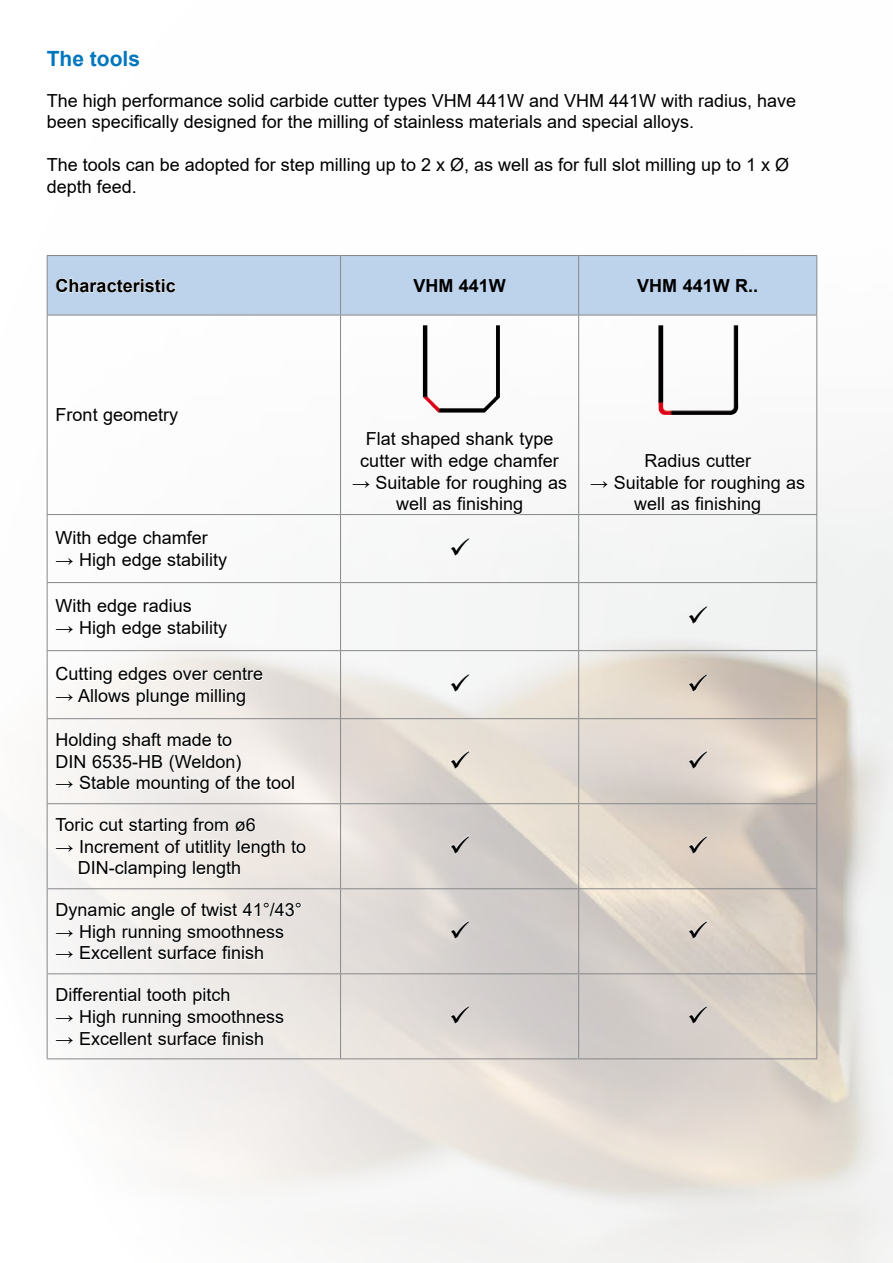
<style>
.page{position:relative;width:893px;height:1263px;background:#fff}
.page>*{position:absolute;margin:0;border:0;box-sizing:border-box;transform-origin:0 0}
.t1{font:700 21px "Arial";color:#0076bd}
.t2{font:18px/21.6px "Arial";color:#000}
.t3{font:700 18px "Arial";color:#000}
</style>
<div class="page">
<div style="left:48px;top:256px;width:768px;height:59px;background:#bdd2eb"></div>
<hr style="left:47px;top:255px;width:294px;height:1px;background:#87888a">
<hr style="left:47px;top:256px;width:1px;height:59px;background:#87888a">
<hr style="left:341px;top:255px;width:238px;height:1px;background:#87888a">
<hr style="left:340px;top:256px;width:1px;height:59px;background:#87888a">
<hr style="left:579px;top:255px;width:238px;height:1px;background:#87888a">
<hr style="left:578px;top:256px;width:1px;height:59px;background:#87888a">
<hr style="left:816px;top:256px;width:1px;height:59px;background:#87888a">
<hr style="left:47px;top:315px;width:294px;height:1px;background:#87888a">
<hr style="left:47px;top:315px;width:1px;height:199px;background:#87888a">
<hr style="left:341px;top:315px;width:238px;height:1px;background:#87888a">
<hr style="left:340px;top:315px;width:1px;height:199px;background:#87888a">
<hr style="left:579px;top:315px;width:238px;height:1px;background:#87888a">
<hr style="left:578px;top:315px;width:1px;height:199px;background:#87888a">
<hr style="left:816px;top:315px;width:1px;height:199px;background:#87888a">
<hr style="left:47px;top:514px;width:294px;height:1px;background:#87888a">
<hr style="left:47px;top:515px;width:1px;height:67px;background:#87888a">
<hr style="left:341px;top:514px;width:238px;height:1px;background:#87888a">
<hr style="left:340px;top:515px;width:1px;height:67px;background:#87888a">
<hr style="left:579px;top:514px;width:238px;height:1px;background:#87888a">
<hr style="left:578px;top:515px;width:1px;height:67px;background:#87888a">
<hr style="left:816px;top:515px;width:1px;height:67px;background:#87888a">
<hr style="left:47px;top:582px;width:294px;height:1px;background:#87888a">
<hr style="left:47px;top:583px;width:1px;height:67px;background:#87888a">
<hr style="left:341px;top:582px;width:238px;height:1px;background:#87888a">
<hr style="left:340px;top:583px;width:1px;height:67px;background:#87888a">
<hr style="left:579px;top:582px;width:238px;height:1px;background:#87888a">
<hr style="left:578px;top:583px;width:1px;height:67px;background:#87888a">
<hr style="left:816px;top:583px;width:1px;height:67px;background:#87888a">
<hr style="left:47px;top:650px;width:294px;height:1px;background:#87888a">
<hr style="left:47px;top:651px;width:1px;height:67px;background:#87888a">
<hr style="left:341px;top:650px;width:238px;height:1px;background:#87888a">
<hr style="left:340px;top:651px;width:1px;height:67px;background:#87888a">
<hr style="left:579px;top:650px;width:238px;height:1px;background:#87888a">
<hr style="left:578px;top:651px;width:1px;height:67px;background:#87888a">
<hr style="left:816px;top:651px;width:1px;height:67px;background:#87888a">
<hr style="left:47px;top:718px;width:294px;height:1px;background:#87888a">
<hr style="left:47px;top:719px;width:1px;height:84px;background:#87888a">
<hr style="left:341px;top:718px;width:238px;height:1px;background:#87888a">
<hr style="left:340px;top:719px;width:1px;height:84px;background:#87888a">
<hr style="left:579px;top:718px;width:238px;height:1px;background:#87888a">
<hr style="left:578px;top:719px;width:1px;height:84px;background:#87888a">
<hr style="left:816px;top:719px;width:1px;height:84px;background:#87888a">
<hr style="left:47px;top:803px;width:294px;height:1px;background:#87888a">
<hr style="left:47px;top:804px;width:1px;height:84px;background:#87888a">
<hr style="left:341px;top:803px;width:238px;height:1px;background:#87888a">
<hr style="left:340px;top:804px;width:1px;height:84px;background:#87888a">
<hr style="left:579px;top:803px;width:238px;height:1px;background:#87888a">
<hr style="left:578px;top:804px;width:1px;height:84px;background:#87888a">
<hr style="left:816px;top:804px;width:1px;height:84px;background:#87888a">
<hr style="left:47px;top:888px;width:294px;height:1px;background:#87888a">
<hr style="left:47px;top:889px;width:1px;height:84px;background:#87888a">
<hr style="left:341px;top:888px;width:238px;height:1px;background:#87888a">
<hr style="left:340px;top:889px;width:1px;height:84px;background:#87888a">
<hr style="left:579px;top:888px;width:238px;height:1px;background:#87888a">
<hr style="left:578px;top:889px;width:1px;height:84px;background:#87888a">
<hr style="left:816px;top:889px;width:1px;height:84px;background:#87888a">
<hr style="left:47px;top:973px;width:294px;height:1px;background:#87888a">
<hr style="left:47px;top:974px;width:1px;height:84px;background:#87888a">
<hr style="left:341px;top:973px;width:238px;height:1px;background:#87888a">
<hr style="left:340px;top:974px;width:1px;height:84px;background:#87888a">
<hr style="left:579px;top:973px;width:238px;height:1px;background:#87888a">
<hr style="left:578px;top:974px;width:1px;height:84px;background:#87888a">
<hr style="left:816px;top:974px;width:1px;height:84px;background:#87888a">
<hr style="left:47px;top:1058px;width:294px;height:1px;background:#87888a">
<hr style="left:341px;top:1058px;width:238px;height:1px;background:#87888a">
<hr style="left:579px;top:1058px;width:238px;height:1px;background:#87888a">
<svg style="left:56px;top:278px;width:120px;height:15px"></svg>
<div style="left:614px;top:475px;width:166px;height:40px;background:#f6f6f6"></div>
<svg style="left:56px;top:666px;width:207px;height:40px"></svg>
<svg style="left:56px;top:732px;width:238px;height:62px"></svg>
<svg style="left:291px;top:839px;width:15px;height:15px"></svg>
<svg style="left:55px;top:817px;width:230px;height:62px"></svg>
<svg style="left:56px;top:902px;width:246px;height:58px"></svg>
<svg style="left:56px;top:987px;width:228px;height:58px"></svg>
<img style="left:423px;top:325px;width:77px;height:88px">
<img style="left:658px;top:325px;width:80px;height:90px">
<svg style="left:688px;top:605px;width:20px;height:20px"></svg>
<svg style="left:450px;top:673px;width:20px;height:20px"></svg>
<svg style="left:688px;top:673px;width:20px;height:20px"></svg>
<svg style="left:450px;top:750px;width:20px;height:20px"></svg>
<svg style="left:688px;top:750px;width:20px;height:20px"></svg>
<svg style="left:450px;top:835px;width:20px;height:20px"></svg>
<svg style="left:688px;top:835px;width:20px;height:20px"></svg>
<svg style="left:450px;top:920px;width:20px;height:20px"></svg>
<svg style="left:688px;top:920px;width:20px;height:20px"></svg>
<svg style="left:450px;top:1005px;width:20px;height:20px"></svg>
<svg style="left:688px;top:1005px;width:20px;height:20px"></svg>
<p class="t1" style="left:47px;top:44px;width:95px">The tools</p>
<p class="t2" style="left:47px;top:89px;width:751px">The high performance solid carbide cutter types VHM 441W and VHM 441W with radius, have been specifically designed for the milling of stainless materials and special alloys.</p>
<p class="t2" style="left:47px;top:154px;width:744px">The tools can be adopted for step milling up to 2 x Ø, as well as for full slot milling up to 1 x Ø depth feed.</p>
<p class="t3" style="left:56px;top:273px;width:122px">Characteristic</p>
<p class="t3" style="left:413px;top:273px;width:94px">VHM 441W</p>
<p class="t3" style="left:637px;top:273px;width:123px">VHM 441W R..</p>
<p class="t2" style="left:56px;top:404px;width:124px">Front geometry</p>
<p class="t2" style="left:56px;top:527px;width:154px">With edge chamfer</p>
<p class="t2" style="left:56px;top:549px;width:173px">→ High edge stability</p>
<p class="t2" style="left:56px;top:595px;width:138px">With edge radius</p>
<p class="t2" style="left:56px;top:617px;width:173px">→ High edge stability</p>
<p class="t2" style="left:56px;top:663px;width:209px">Cutting edges over centre</p>
<p class="t2" style="left:56px;top:685px;width:192px">→ Allows plunge milling</p>
<p class="t2" style="left:56px;top:729px;width:187px">Holding shaft made to<br>DIN 6535-HB (Weldon)</p>
<p class="t2" style="left:56px;top:772px;width:241px">→ Stable mounting of the tool</p>
<p class="t2" style="left:56px;top:814px;width:202px">Toric cut starting from ø6</p>
<p class="t2" style="left:78px;top:835px;width:230px;text-indent:-22px">→ Increment of utitlity length to<br>DIN-clamping length</p>
<p class="t2" style="left:56px;top:899px;width:248px">Dynamic angle of twist 41°/43°</p>
<p class="t2" style="left:56px;top:920px;width:230px">→ High running smoothness</p>
<p class="t2" style="left:56px;top:942px;width:210px">→ Excellent surface finish</p>
<p class="t2" style="left:56px;top:984px;width:176px">Differential tooth pitch</p>
<p class="t2" style="left:56px;top:1006px;width:230px">→ High running smoothness</p>
<p class="t2" style="left:56px;top:1027px;width:210px">→ Excellent surface finish</p>
<p class="t2" style="left:360px;top:428px;width:200px;text-align:center">Flat shaped shank type cutter with edge chamfer</p>
<p class="t2" style="left:352px;top:471px;width:217px;text-align:center">→ Suitable for roughing as well as finishing</p>
<p class="t2" style="left:644px;top:450px;width:108px">Radius cutter</p>
<p class="t2" style="left:590px;top:471px;width:217px;text-align:center">→ Suitable for roughing as well as finishing</p>
</div>
